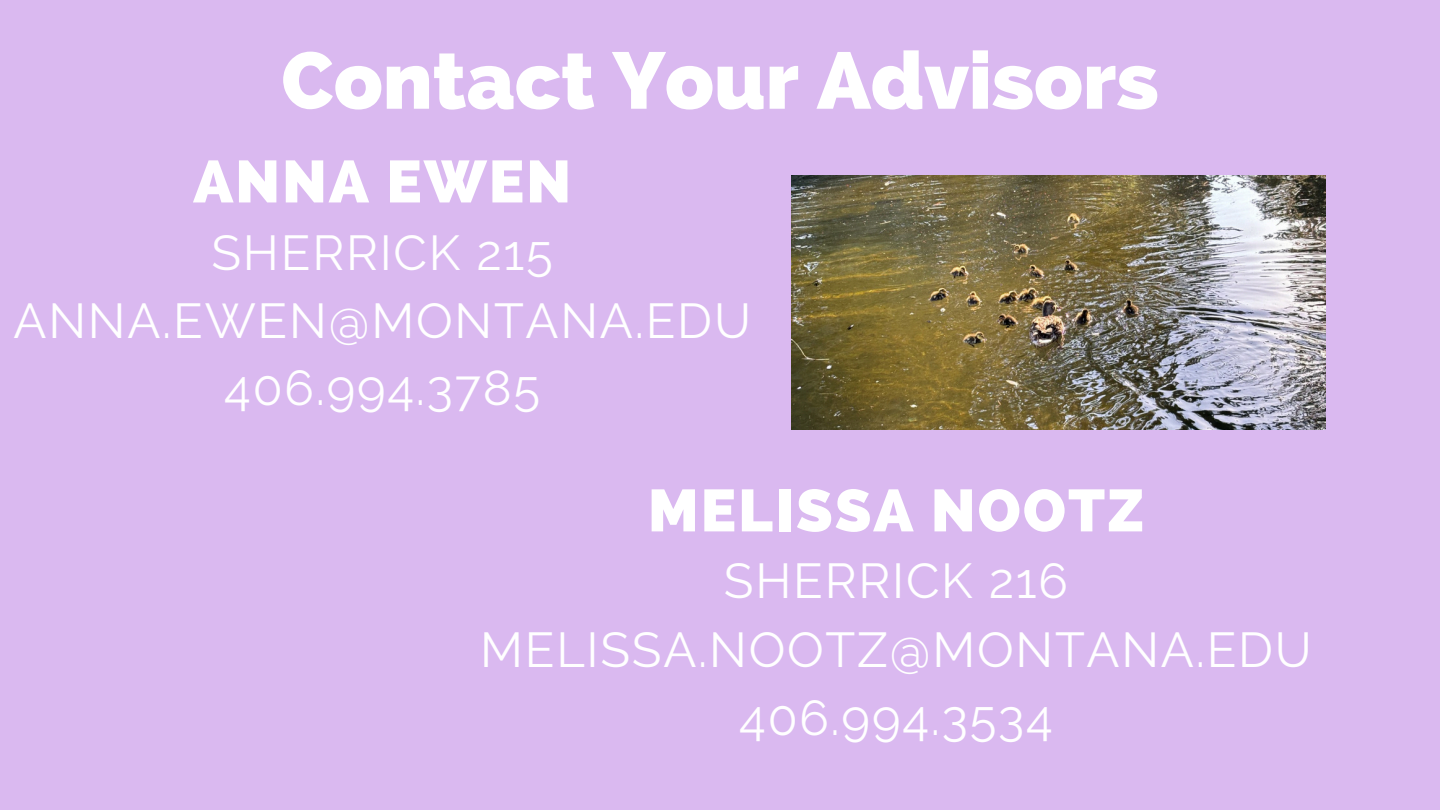
<style>
.page{position:relative;width:1440px;height:810px;background:#dab9f0}
.page>*{position:absolute;margin:0;border:0;box-sizing:border-box;transform-origin:0 0}
.t1{font:800 80px "Raleway";color:#fff}
.t2{font:800 59.3px "Raleway";letter-spacing:.035em;color:#fff}
.t3{font:48.9px/68.2px "Raleway";letter-spacing:.035em;color:#fff;text-align:center}
</style>
<div class="page">
<img style="left:792px;top:176px;width:534px;height:253px">
<p class="t1" style="left:281px;top:34px;width:879px">Contact Your Advisors</p>
<h2 class="t2" style="left:193px;top:147px;width:379px">ANNA EWEN</h2>
<p class="t3" style="left:212px;top:219px;width:343px">SHERRICK 215</p>
<p class="t3" style="left:14px;top:286px;width:739px">ANNA.EWEN@MONTANA.EDU</p>
<p class="t3" style="left:224px;top:354px;width:317px">406.994.3785</p>
<h4 class="t2" style="left:648px;top:476px;width:498px">MELISSA NOOTZ</h4>
<h3 class="t3" style="left:480px;top:547px;width:833px">SHERRICK 216<br>MELISSA.NOOTZ@MONTANA.EDU<br>406.994.3534</h3>
</div>
